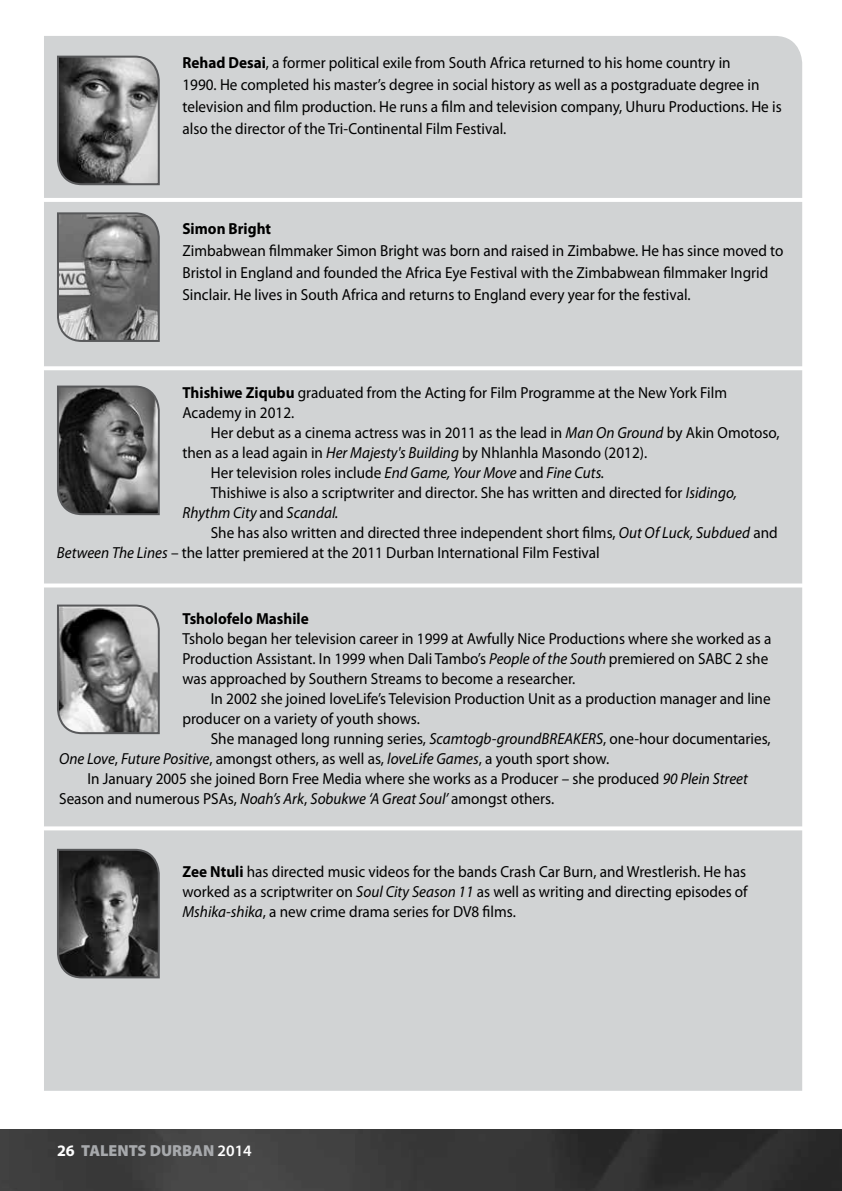
<style>
.page{position:relative;width:842px;height:1191px;background:#fff}
.page>*{position:absolute;margin:0;border:0;box-sizing:border-box;transform-origin:0 0}
.t1{font:16px/20px "Myriad Pro";color:#000;scale:.95 1}
.t2{font:700 16px "Myriad Pro";color:#000;scale:.95 1}
.t3{font:italic 16px "Myriad Pro";color:#000;scale:.95 1}
.t4{font:900 16px "Myriad Pro";color:#a7a9ac}
.s1{font-weight:700}
.s2{font-style:italic}
.s3{font-style:normal}
.s4{font-weight:700;color:#fff}
.s5{font-weight:600;color:#fff}
</style>
<div class="page">
<img style="left:0;top:1129px;width:842px;height:62px">
<div style="left:44px;top:36px;width:758px;height:1054px;background:#d1d3d4"></div>
<svg style="left:56px;top:384px;width:105px;height:132px;background:#606161"></svg>
<svg style="left:56px;top:603px;width:105px;height:132px;background:#898989"></svg>
<svg style="left:56px;top:848px;width:105px;height:131px;background:#515152"></svg>
<svg style="left:44px;top:826px;width:758px;height:4px"></svg>
<svg style="left:56px;top:211px;width:105px;height:132px;background:#838484"></svg>
<svg style="left:56px;top:55px;width:105px;height:131px;background:#7c7c7c"></svg>
<svg style="left:44px;top:583px;width:758px;height:4px"></svg>
<svg style="left:44px;top:366px;width:758px;height:4px"></svg>
<hr style="left:12px;top:198px;width:818px;height:4px;background:#fff">
<p class="t1" style="left:182px;top:51px;width:632px;line-height:22px"><span class="s1">Rehad Desai</span>, a former political exile from South Africa returned to his home country in<br>1990. He completed his master’s degree in social history as well as a postgraduate degree in television and film production. He runs a film and television company, Uhuru Productions. He is also the director of the Tri-Continental Film Festival.</p>
<p class="t2" style="left:182px;top:218px;width:95px">Simon Bright</p>
<p class="t1" style="left:182px;top:240px;width:634px;line-height:22px">Zimbabwean filmmaker Simon Bright was born and raised in Zimbabwe. He has since moved to<br>Bristol in England and founded the Africa Eye Festival with the Zimbabwean filmmaker Ingrid<br>Sinclair. He lives in South Africa and returns to England every year for the festival.</p>
<p class="t1" style="left:182px;top:382px;width:575px"><span class="s1">Thishiwe Ziqubu</span> graduated from the Acting for Film Programme at the New York Film<br>Academy in 2012.</p>
<p class="t1" style="left:211px;top:422px;width:600px">Her debut as a cinema actress was in 2011 as the lead in <span class="s2">Man On Ground</span> by Akin Omotoso,</p>
<p class="t1" style="left:182px;top:442px;width:491px">then as a lead again in <span class="s2">Her Majesty's Building</span> by Nhlanhla Masondo (2012).</p>
<p class="t1" style="left:211px;top:462px;width:416px">Her television roles include <span class="s2">End Game, Your Move</span> and <span class="s2">Fine Cuts.</span></p>
<p class="t1" style="left:211px;top:482px;width:555px">Thishiwe is also a scriptwriter and director. She has written and directed for <span class="s2">Isidingo,</span></p>
<p class="t3" style="left:182px;top:502px;width:166px">Rhythm City <span class="s3">and</span> Scandal.</p>
<p class="t1" style="left:211px;top:522px;width:598px">She has also written and directed three independent short films, <span class="s2">Out Of Luck, Subdued</span> and</p>
<p class="t1" style="left:57px;top:542px;width:573px"><span class="s2">Between The Lines</span> – the latter premiered at the 2011 Durban International Film Festival</p>
<p class="t2" style="left:182px;top:608px;width:134px">Tsholofelo Mashile</p>
<p class="t1" style="left:182px;top:628px;width:621px">Tsholo began her television career in 1999 at Awfully Nice Productions where she worked as a<br>Production Assistant. In 1999 when Dali Tambo’s <span class="s2">People of the South</span> premiered on SABC 2 she was approached by Southern Streams to become a researcher.</p>
<p class="t1" style="left:182px;top:688px;width:621px;text-indent:28px">In 2002 she joined loveLife’s Television Production Unit as a production manager and line producer on a variety of youth shows.</p>
<p class="t1" style="left:59px;top:728px;width:751px;text-indent:152px">She managed long running series, <span class="s2">Scamtogb-groundBREAKERS</span>, one-hour documentaries,<br><span class="s2">One Love</span>, <span class="s2">Future Positive</span>, amongst others, as well as, <span class="s2">loveLife Games</span>, a youth sport show.</p>
<p class="t1" style="left:59px;top:768px;width:726px;text-indent:28px">In January 2005 she joined Born Free Media where she works as a Producer – she produced <span class="s2">90 Plein Street<br></span>Season and numerous PSAs, <span class="s2">Noah’s Ark</span>, <span class="s2">Sobukwe ‘A Great Soul’</span> amongst others.</p>
<p class="t1" style="left:182px;top:862px;width:596px;text-align:justify"><span class="s1">Zee Ntuli</span> has directed music videos for the bands Crash Car Burn, and Wrestlerish. He has worked as a scriptwriter on <span class="s2">Soul City Season 11</span> as well as writing and directing episodes of <span class="s2">Mshika-shika</span>, a new crime drama series for DV8 films.</p>
<p class="t4" style="left:57px;top:1142px;width:196px"><span class="s4">26</span> TALENTS DURBAN <span class="s5">2014</span></p>
</div>
